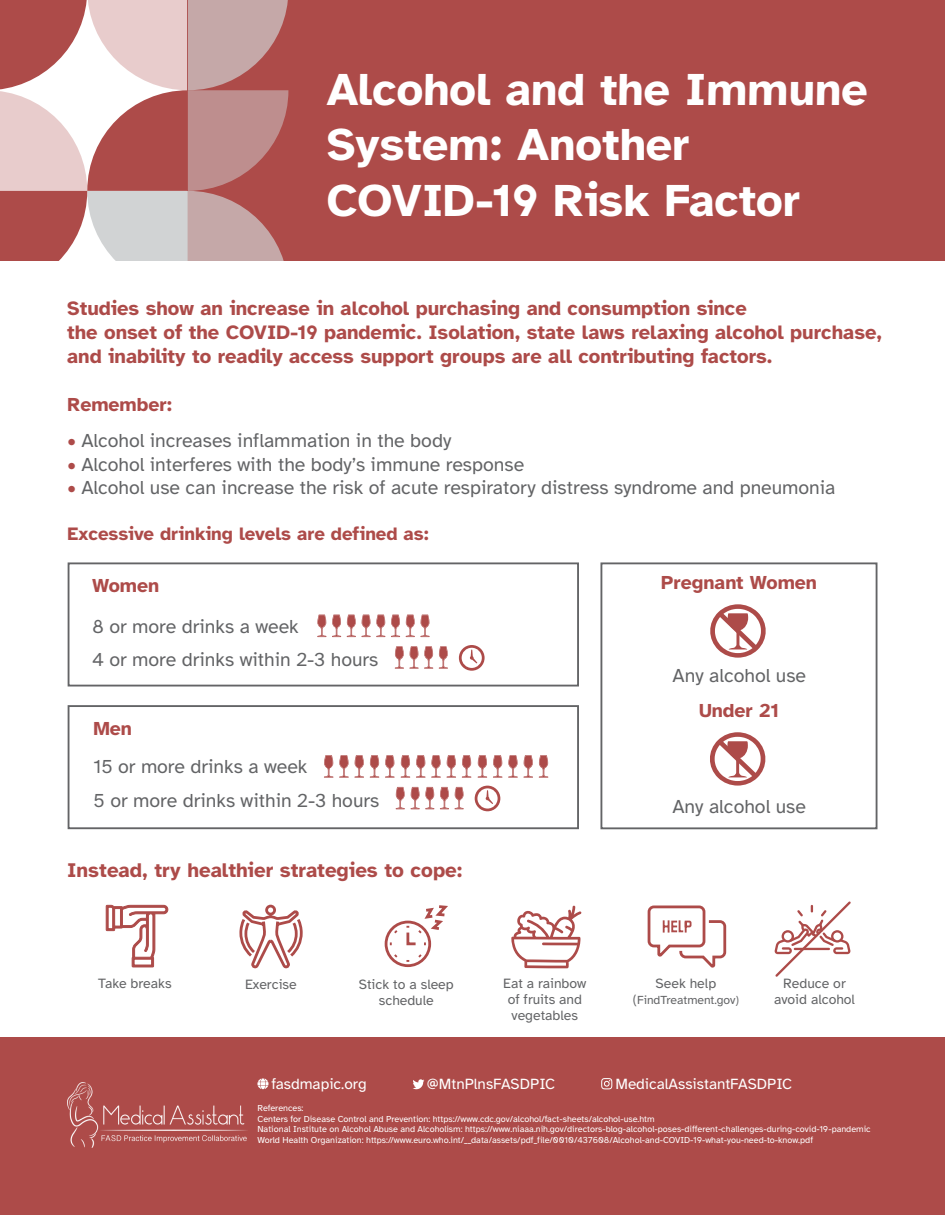
<style>
.page{position:relative;width:945px;height:1215px;background:#fff}
.page>*{position:absolute;margin:0;border:0;box-sizing:border-box;transform-origin:0 0}
.t1{font:700 46.5px/55.8px "Atkinson Hyperlegible";color:#fff}
.t2{font:700 20.55px "Atkinson Hyperlegible";color:#ad4b49}
.t3{font:700 20.1px/24.2px "Atkinson Hyperlegible";color:#ad4b49}
.t4{font:19.5px/33.6px "Atkinson Hyperlegible";color:#636466}
.t5{font:700 19.5px "Atkinson Hyperlegible";color:#ad4b49}
.t6{font:700 18.6px "Atkinson Hyperlegible";color:#ad4b49}
.t7{font:15.3px "Atkinson Hyperlegible";color:#fff}
.t8{font:13.95px "Atkinson Hyperlegible";color:#636466}
.t9{font:12.15px "Atkinson Hyperlegible";color:#636466}
.t10{font:9px/10.8px "Atkinson Hyperlegible";color:#fff}
.s1{color:#ad4b49}
.s2{font-size:13.95px}
</style>
<div class="page">
<div style="left:188px;top:0;width:757px;height:264px;background:#ad4b49"></div>
<div style="left:0;top:262px;width:945px;height:950px;background:#fff"></div>
<div style="left:0;top:1038px;width:945px;height:177px;background:#ad4b49"></div>
<svg style="left:67px;top:562px;width:811px;height:268px"></svg>
<svg style="left:257px;top:1078px;width:12px;height:11px"></svg>
<svg style="left:413px;top:1079px;width:11px;height:10px"></svg>
<svg style="left:601px;top:1078px;width:11px;height:11px"></svg>
<svg style="left:0;top:0;width:288px;height:262px"></svg>
<svg style="left:708px;top:604px;width:60px;height:54px"></svg>
<svg style="left:317px;top:615px;width:9px;height:22px"></svg>
<svg style="left:332px;top:615px;width:9px;height:22px"></svg>
<svg style="left:347px;top:615px;width:38px;height:22px"></svg>
<svg style="left:391px;top:615px;width:9px;height:22px"></svg>
<svg style="left:406px;top:615px;width:24px;height:22px"></svg>
<svg style="left:395px;top:646px;width:38px;height:23px"></svg>
<svg style="left:439px;top:646px;width:9px;height:23px"></svg>
<svg style="left:459px;top:645px;width:26px;height:26px"></svg>
<svg style="left:707px;top:732px;width:61px;height:54px"></svg>
<svg style="left:324px;top:755px;width:9px;height:23px"></svg>
<svg style="left:339px;top:755px;width:25px;height:23px"></svg>
<svg style="left:370px;top:755px;width:9px;height:23px"></svg>
<svg style="left:385px;top:755px;width:10px;height:23px"></svg>
<svg style="left:401px;top:755px;width:9px;height:23px"></svg>
<svg style="left:416px;top:755px;width:25px;height:23px"></svg>
<svg style="left:447px;top:755px;width:9px;height:23px"></svg>
<svg style="left:462px;top:755px;width:9px;height:23px"></svg>
<svg style="left:478px;top:755px;width:9px;height:23px"></svg>
<svg style="left:493px;top:755px;width:9px;height:23px"></svg>
<svg style="left:508px;top:755px;width:25px;height:23px"></svg>
<svg style="left:539px;top:755px;width:9px;height:23px"></svg>
<svg style="left:411px;top:787px;width:23px;height:22px"></svg>
<svg style="left:440px;top:787px;width:9px;height:22px"></svg>
<svg style="left:455px;top:787px;width:9px;height:22px"></svg>
<svg style="left:475px;top:786px;width:25px;height:25px"></svg>
<svg style="left:396px;top:787px;width:9px;height:22px"></svg>
<svg style="left:384px;top:905px;width:64px;height:63px"></svg>
<svg style="left:105px;top:904px;width:64px;height:64px"></svg>
<svg style="left:239px;top:904px;width:64px;height:65px"></svg>
<svg style="left:511px;top:906px;width:71px;height:62px"></svg>
<svg style="left:647px;top:905px;width:80px;height:63px"></svg>
<svg style="left:775px;top:901px;width:76px;height:76px"></svg>
<img style="left:68px;top:1082px;width:179px;height:66px">
<h1 class="t1" style="left:327px;top:61px;width:543px">Alcohol and the Immune<br>System: Another<br>COVID-19 Risk Factor</h1>
<h2 class="t3" style="left:67px;top:296px;width:816px">Studies show an increase in alcohol purchasing and consumption since<br>the onset of the COVID-19 pandemic. Isolation, state laws relaxing alcohol purchase, and inability to readily access support groups are all contributing factors.</h2>
<h2 class="t5" style="left:68px;top:394px;width:106px">Remember:</h2>
<p class="t4" style="left:68px;top:424px;width:385px"><span class="s1">•</span> Alcohol increases inflammation in the body</p>
<p class="t4" style="left:68px;top:448px;width:458px"><span class="s1">•</span> Alcohol interferes with the body’s immune response</p>
<p class="t4" style="left:68px;top:471px;width:769px"><span class="s1">•</span> Alcohol use can increase the risk of acute respiratory distress syndrome and pneumonia</p>
<h2 class="t6" style="left:68px;top:523px;width:363px">Excessive drinking levels are defined as:</h2>
<h3 class="t5" style="left:92px;top:575px;width:69px">Women</h3>
<h3 class="t5" style="left:661px;top:572px;width:157px">Pregnant Women</h3>
<p class="t4" style="left:92px;top:610px;width:208px">8 or more drinks a week</p>
<p class="t4" style="left:92px;top:643px;width:288px">4 or more drinks within 2-3 hours</p>
<h3 class="t5" style="left:94px;top:718px;width:40px">Men</h3>
<p class="t4" style="left:94px;top:750px;width:287px">15 or more drinks a week<br>5 or more drinks within 2-3 hours</p>
<h3 class="t2" style="left:67px;top:859px;width:397px">Instead, try healthier strategies to cope:</h3>
<h3 class="t4" style="left:673px;top:659px;width:135px">Any alcohol use</h3>
<h3 class="t5" style="left:699px;top:699px;width:82px">Under 21</h3>
<h3 class="t4" style="left:672px;top:790px;width:135px">Any alcohol use</h3>
<p class="t8" style="left:98px;top:976px;width:75px">Take breaks</p>
<p class="t8" style="left:245px;top:976px;width:53px">Exercise</p>
<p class="t8" style="left:359px;top:976px;width:96px">Stick to a sleep</p>
<p class="t8" style="left:503px;top:976px;width:85px">Eat a rainbow</p>
<p class="t8" style="left:656px;top:976px;width:62px">Seek help</p>
<p class="t8" style="left:783px;top:976px;width:64px">Reduce or</p>
<p class="t8" style="left:379px;top:992px;width:56px">schedule</p>
<p class="t8" style="left:508px;top:991px;width:76px">of fruits and</p>
<p class="t9" style="left:633px;top:993px;width:108px"><span class="s2">(</span>FindTreatment.gov)</p>
<p class="t8" style="left:774px;top:991px;width:82px">avoid alcohol</p>
<p class="t8" style="left:512px;top:1007px;width:68px">vegetables</p>
<p class="t7" style="left:272px;top:1075px;width:97px">fasdmapic.org</p>
<p class="t7" style="left:427px;top:1075px;width:130px">@MtnPlnsFASDPIC</p>
<p class="t7" style="left:615px;top:1075px;width:178px">MedicalAssistantFASDPIC</p>
<p class="t10" style="left:257px;top:1102px;width:615px">References:<br>Centers for Disease Control and Prevention: https://www.cdc.gov/alcohol/fact-sheets/alcohol-use.htm<br>National Institute on Alcohol Abuse and Alcoholism: https://www.niaaa.nih.gov/directors-blog-alcohol-poses-different-challenges-during-covid-19-pandemic World Health Organization: https://www.euro.who.int/__data/assets/pdf_file/0010/437608/Alcohol-and-COVID-19-what-you-need-to-know.pdf</p>
</div>
